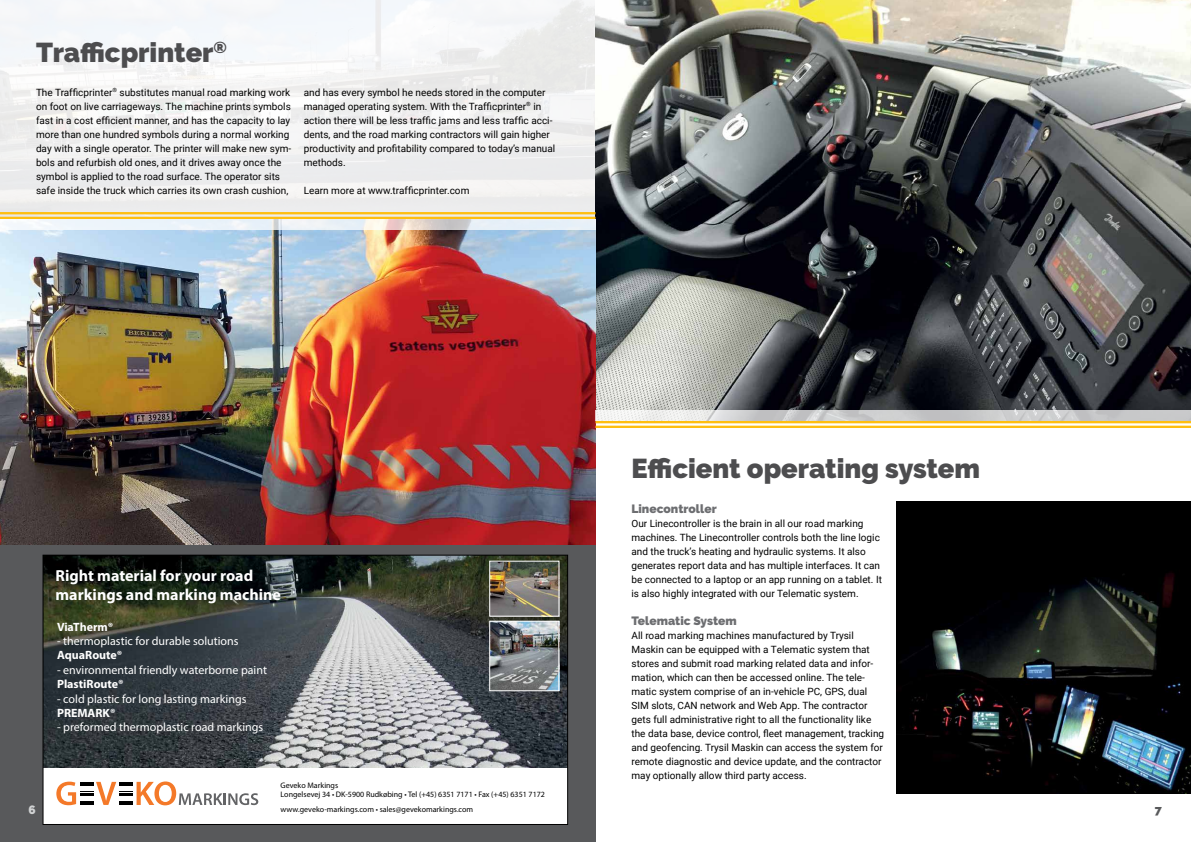
<style>
.page{position:relative;width:1191px;height:842px;background:#fff}
.page>*{position:absolute;margin:0;border:0;box-sizing:border-box;transform-origin:0 0}
.t1{font:900 27.2px "Raleway";color:#4d4d4f}
.t2{font:700 16px/19.2px "Myriad Pro";color:#fff}
.t3{font:12px "Myriad Pro";color:#fff}
.t4{font:700 12px "Myriad Pro";color:#fff}
.t5{font:900 12px "Raleway";color:#6d6e71}
.t6{font:900 12px "Raleway";color:#d1d3d4}
.t7{font:900 12px "Raleway";color:#58595b}
.t8{font:10px/14px "Roboto";color:#000}
.t9{font:8px/9.6px "Myriad Pro";color:#000}
</style>
<div class="page">
<div style="left:0;top:536px;width:595px;height:306px;background:#58595b"></div>
<img style="left:0;top:0;width:1191px;height:411px">
<img style="left:0;top:229px;width:595px;height:315px">
<img style="left:45px;top:557px;width:521px;height:211px">
<div style="left:43px;top:768px;width:524px;height:56px;background:#fff"></div>
<svg style="left:56px;top:781px;width:202px;height:24px"></svg>
<img style="left:491px;top:563px;width:66px;height:52px">
<div style="left:489px;top:561px;width:70px;height:56px;border:1px solid #fff"></div>
<img style="left:491px;top:623px;width:66px;height:66px">
<div style="left:489px;top:621px;width:70px;height:70px;border:1px solid #fff"></div>
<div style="left:43px;top:555px;width:525px;height:270px;border:1px solid #000"></div>
<hr style="left:595px;top:421px;width:596px;height:2px;background:#febe10">
<hr style="left:595px;top:426px;width:596px;height:2px;background:#febe10">
<svg style="left:595px;top:411px;width:596px;height:10px;background:#d1d1d2"></svg>
<hr style="left:0;top:217px;width:595px;height:2px;background:#febe10">
<hr style="left:0;top:212px;width:595px;height:2px;background:#febe10">
<svg style="left:0;top:219px;width:595px;height:10px;fill:#eaf2f8"></svg>
<img style="left:896px;top:502px;width:295px;height:292px">
<h1 class="t1" style="left:36px;top:36px;width:192px">Trafficprinter<sup>®</sup></h1>
<p class="t8" style="left:36px;top:85px;width:257px">The Trafficprinter<sup>®</sup> substitutes manual road marking work on foot on live carriageways. The machine prints symbols fast in a cost efficient manner, and has the capacity to lay more than one hundred symbols during a normal working day with a single operator. The printer will make new sym&shy;bols and refurbish old ones, and it drives away once the symbol is applied to the road surface. The operator sits safe inside the truck which carries its own crash cushion,</p>
<p class="t8" style="left:304px;top:85px;width:253px">and has every symbol he needs stored in the computer managed operating system. With the Trafficprinter<sup>®</sup> in action there will be less traffic jams and less traffic acci&shy;dents, and the road marking contractors will gain higher productivity and profitability compared to today’s manual methods.</p>
<p class="t8" style="left:304px;top:183px;width:167px">Learn more at www.trafficprinter.com</p>
<h1 class="t1" style="left:631px;top:453px;width:350px">Efficient operating system</h1>
<p class="t5" style="left:631px;top:502px;width:87px">Linecontroller</p>
<p class="t8" style="left:631px;top:516px;width:252px">Our Linecontroller is the brain in all our road marking machines. The Linecontroller controls both the line logic and the truck’s heating and hydraulic systems. It also generates report data and has multiple interfaces. It can be connected to a laptop or an app running on a tablet. It is also highly integrated with our Telematic system.</p>
<p class="t5" style="left:631px;top:614px;width:107px">Telematic System</p>
<p class="t8" style="left:631px;top:628px;width:254px">All road marking machines manufactured by Trysil Maskin can be equipped with a Telematic system that stores and submit road marking related data and infor&shy;mation, which can then be accessed online. The tele&shy;matic system comprise of an in-vehicle PC, GPS, dual SIM slots, CAN network and Web App. The contractor gets full administrative right to all the functionality like the data base, device control, fleet management, tracking and geofencing. Trysil Maskin can access the system for remote diagnostic and device update, and the contractor may optionally allow third party access.</p>
<h2 class="t2" style="left:56px;top:566px;width:227px">Right material for your road markings and marking machine</h2>
<p class="t4" style="left:57px;top:619px;width:58px">ViaTherm®</p>
<p class="t3" style="left:57px;top:634px;width:183px">- thermoplastic for durable solutions</p>
<p class="t4" style="left:57px;top:648px;width:67px">AquaRoute®</p>
<p class="t3" style="left:57px;top:662px;width:211px">- environmental friendly waterborne paint</p>
<p class="t4" style="left:57px;top:676px;width:68px">PlastiRoute®</p>
<p class="t3" style="left:57px;top:691px;width:191px">- cold plastic for long lasting markings</p>
<p class="t4" style="left:57px;top:705px;width:60px">PREMARK®</p>
<p class="t3" style="left:57px;top:720px;width:208px">- preformed thermoplastic road markings</p>
<p class="t9" style="left:281px;top:780px;width:266px">Geveko Markings<br>Longelsevej 34 • DK-5900 Rudkøbing • Tel (+45) 6351 7171 • Fax (+45) 6351 7172</p>
<p class="t9" style="left:281px;top:805px;width:194px">www.geveko-markings.com • sales@gevekomarkings.com</p>
<p class="t6" style="left:28px;top:802px;width:9px">6</p>
<p class="t7" style="left:1155px;top:802px;width:9px">7</p>
</div>
